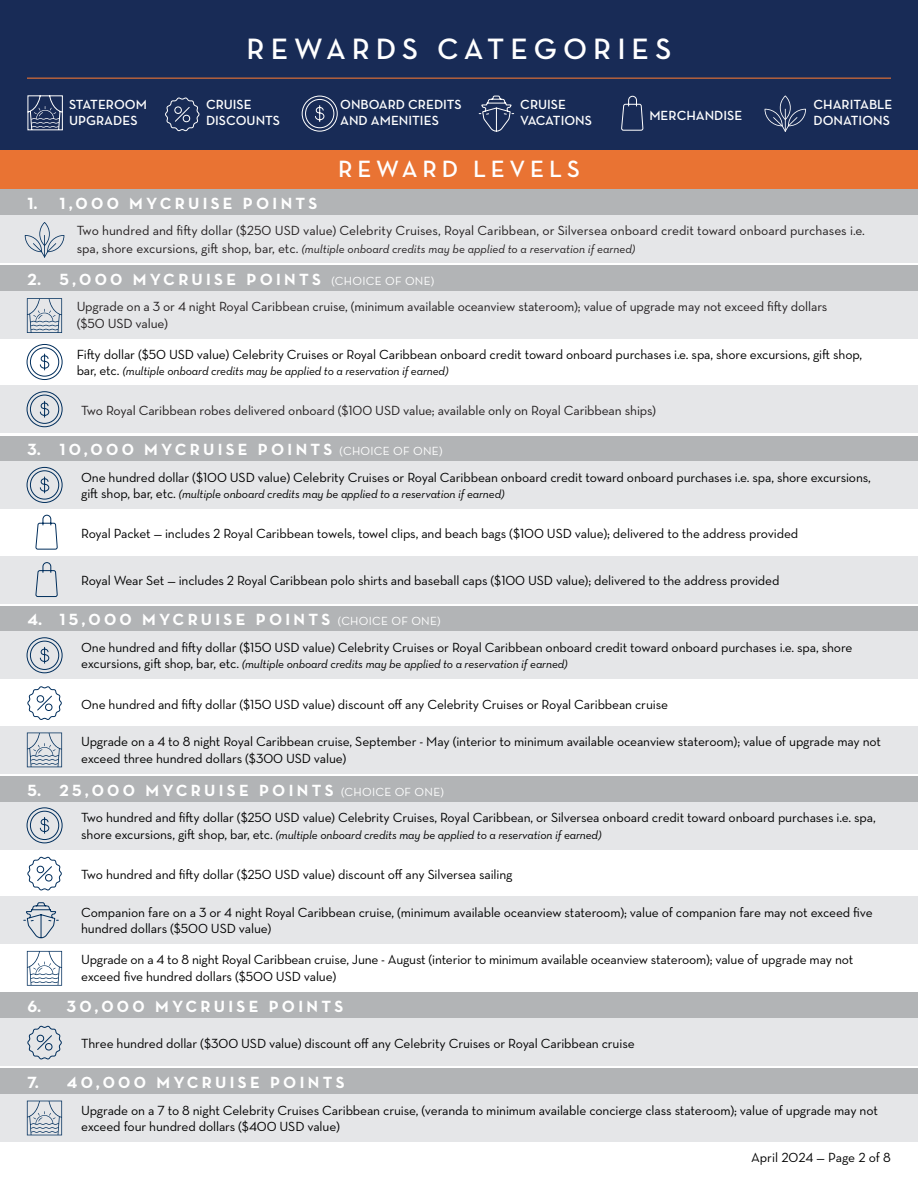
<style>
.page{position:relative;width:918px;height:1188px;background:#fff}
.page>*{position:absolute;margin:0;border:0;box-sizing:border-box;transform-origin:0 0}
.Sub2{font:30px "Neutraface Text Demi Alt";letter-spacing:.2em;color:#fff}
.Sub2-2{font:24px "Neutraface Text Demi Alt";letter-spacing:.2em;color:#fff}
.Prize{font:700 16.5px "Neutraface Text";letter-spacing:.2em;color:#fff}
.BODY_NUMBER_BULLET{font:13.5px/16.5px "Neutraface Text";letter-spacing:-.01em;color:#000}
.Body_num_reset{font:13.5px/16.5px "Neutraface Text";letter-spacing:-.01em;color:#000}
.BODY_NUMBER_BULLET-2{font:13.5px "Neutraface Text";letter-spacing:-.01em;color:#231f20}
.t1{font:600 13.5px "Neutraface Text";color:#fff}
.Body_num_reset-2{font:13.5px "Neutraface Text";letter-spacing:-.01em;color:#231f20}
.BODY_NUMBER_BULLET-3{font:italic 12px "Neutraface Text";letter-spacing:-.01em;color:#000}
.BODY_NUMBER_BULLET-4{font:italic 12px "Neutraface Text";color:#231f20}
.s1{font-style:normal;font-size:13.5px}
.s2{font-weight:400;font-size:12px}
</style>
<div class="page">
<div style="left:0;top:0;width:918px;height:150px;background:#182b56"></div>
<div style="left:0;top:150px;width:918px;height:40px;background:#e97333"></div>
<div style="left:0;top:190px;width:918px;height:25px;background:#b2b4b6"></div>
<div style="left:0;top:266px;width:918px;height:25px;background:#b2b4b6"></div>
<div style="left:0;top:606px;width:918px;height:26px;background:#b2b4b6"></div>
<div style="left:0;top:777px;width:918px;height:25px;background:#b2b4b6"></div>
<div style="left:0;top:436px;width:918px;height:25px;background:#b2b4b6"></div>
<div style="left:0;top:215px;width:918px;height:47px;background:#e5e6e8"></div>
<div style="left:0;top:291px;width:918px;height:48px;background:#e5e6e8"></div>
<div style="left:0;top:632px;width:918px;height:47px;background:#e5e6e8"></div>
<div style="left:0;top:802px;width:918px;height:47px;background:#e5e6e8"></div>
<div style="left:0;top:462px;width:918px;height:47px;background:#e5e6e8"></div>
<div style="left:0;top:386px;width:918px;height:47px;background:#e5e6e8"></div>
<div style="left:0;top:726px;width:918px;height:48px;background:#e5e6e8"></div>
<div style="left:0;top:897px;width:918px;height:47px;background:#e5e6e8"></div>
<div style="left:0;top:556px;width:918px;height:47px;background:#e5e6e8"></div>
<div style="left:0;top:993px;width:918px;height:25px;background:#b2b4b6"></div>
<div style="left:0;top:1069px;width:918px;height:25px;background:#b2b4b6"></div>
<div style="left:0;top:1018px;width:918px;height:48px;background:#e5e6e8"></div>
<div style="left:0;top:1094px;width:918px;height:48px;background:#e5e6e8"></div>
<hr style="left:27px;top:78px;width:864px;height:1px;background:#e97333">
<svg style="left:301px;top:95px;width:37px;height:37px"></svg>
<svg style="left:478px;top:95px;width:36px;height:37px"></svg>
<svg style="left:621px;top:95px;width:23px;height:36px"></svg>
<svg style="left:765px;top:95px;width:41px;height:37px"></svg>
<svg style="left:25px;top:222px;width:39px;height:35px"></svg>
<svg style="left:26px;top:344px;width:37px;height:36px"></svg>
<svg style="left:26px;top:391px;width:37px;height:37px"></svg>
<svg style="left:26px;top:637px;width:37px;height:37px"></svg>
<svg style="left:26px;top:807px;width:37px;height:37px"></svg>
<svg style="left:23px;top:902px;width:36px;height:37px"></svg>
<svg style="left:165px;top:97px;width:35px;height:35px"></svg>
<svg style="left:27px;top:686px;width:35px;height:34px"></svg>
<svg style="left:27px;top:856px;width:35px;height:35px"></svg>
<svg style="left:27px;top:1025px;width:35px;height:35px"></svg>
<svg style="left:26px;top:467px;width:37px;height:130px"></svg>
<svg style="left:27px;top:95px;width:36px;height:36px"></svg>
<svg style="left:27px;top:298px;width:35px;height:35px"></svg>
<svg style="left:27px;top:733px;width:35px;height:34px"></svg>
<svg style="left:27px;top:951px;width:35px;height:35px"></svg>
<svg style="left:27px;top:1101px;width:35px;height:34px"></svg>
<p class="Sub2" style="left:247px;top:30px;width:426px">REWARDS CATEGORIES</p>
<p class="t1" style="left:69px;top:96px;width:80px">STATEROOM</p>
<p class="t1" style="left:69px;top:112px;width:70px">UPGRADES</p>
<p class="t1" style="left:206px;top:96px;width:47px">CRUISE</p>
<p class="t1" style="left:206px;top:112px;width:76px">DISCOUNTS</p>
<p class="t1" style="left:340px;top:96px;width:123px">ONBOARD CREDITS</p>
<p class="t1" style="left:340px;top:112px;width:100px">AND AMENITIES</p>
<p class="t1" style="left:520px;top:96px;width:47px">CRUISE</p>
<p class="t1" style="left:520px;top:112px;width:73px">VACATIONS</p>
<p class="t1" style="left:649px;top:107px;width:95px">MERCHANDISE</p>
<p class="t1" style="left:814px;top:96px;width:80px">CHARITABLE</p>
<p class="t1" style="left:814px;top:112px;width:78px">DONATIONS</p>
<p class="Sub2-2" style="left:338px;top:154px;width:243px">REWARD LEVELS</p>
<p class="Prize" style="left:28px;top:193px;width:12px">1.</p>
<p class="Prize" style="left:59px;top:193px;width:260px">1,000 MYCRUISE POINTS</p>
<p class="BODY_NUMBER_BULLET-2" style="left:77px;top:222px;width:790px">Two hundred and fifty dollar ($250 USD value) Celebrity Cruises, Royal Caribbean, or Silversea onboard credit toward onboard purchases i.e.</p>
<p class="BODY_NUMBER_BULLET-4" style="left:77px;top:242px;width:560px"><span class="s1">spa, shore excursions, gift shop, bar, etc.</span> (multiple onboard credits may be applied to a reservation if earned)</p>
<p class="Prize" style="left:28px;top:269px;width:15px">2.</p>
<p class="Prize" style="left:59px;top:269px;width:376px">5,000 MYCRUISE POINTS <span class="s2">(CHOICE OF ONE)</span></p>
<p class="BODY_NUMBER_BULLET-2" style="left:77px;top:298px;width:752px">Upgrade on a 3 or 4 night Royal Caribbean cruise, (minimum available oceanview stateroom); value of upgrade may not exceed fifty dollars</p>
<p class="BODY_NUMBER_BULLET-2" style="left:77px;top:315px;width:93px">($50 USD value)</p>
<p class="BODY_NUMBER_BULLET" style="left:77px;top:346px;width:787px">Fifty dollar ($50 USD value) Celebrity Cruises or Royal Caribbean onboard credit toward onboard purchases i.e. spa, shore excursions, gift shop,</p>
<p class="BODY_NUMBER_BULLET-3" style="left:77px;top:364px;width:373px"><span class="s1">bar, etc.</span> (multiple onboard credits may be applied to a reservation if earned)</p>
<p class="Body_num_reset-2" style="left:81px;top:402px;width:577px">Two Royal Caribbean robes delivered onboard ($100 USD value; available only on Royal Caribbean ships)</p>
<p class="Prize" style="left:28px;top:439px;width:15px">3.</p>
<p class="Prize" style="left:59px;top:439px;width:385px">10,000 MYCRUISE POINTS <span class="s2">(CHOICE OF ONE)</span></p>
<p class="BODY_NUMBER_BULLET" style="left:81px;top:469px;width:791px">One hundred dollar ($100 USD value) Celebrity Cruises or Royal Caribbean onboard credit toward onboard purchases i.e. spa, shore excursions,</p>
<p class="BODY_NUMBER_BULLET-3" style="left:81px;top:487px;width:425px"><span class="s1">gift shop, bar, etc.</span> (multiple onboard credits may be applied to a reservation if earned)</p>
<p class="BODY_NUMBER_BULLET" style="left:81px;top:525px;width:719px">Royal Packet — includes 2 Royal Caribbean towels, towel clips, and beach bags ($100 USD value); delivered to the address provided</p>
<p class="BODY_NUMBER_BULLET" style="left:81px;top:572px;width:700px">Royal Wear Set — includes 2 Royal Caribbean polo shirts and baseball caps ($100 USD value); delivered to the address provided</p>
<p class="Prize" style="left:28px;top:609px;width:16px">4.</p>
<p class="Prize" style="left:59px;top:609px;width:383px">15,000 MYCRUISE POINTS <span class="s2">(CHOICE OF ONE)</span></p>
<p class="BODY_NUMBER_BULLET" style="left:81px;top:639px;width:773px">One hundred and fifty dollar ($150 USD value) Celebrity Cruises or Royal Caribbean onboard credit toward onboard purchases i.e. spa, shore</p>
<p class="BODY_NUMBER_BULLET-3" style="left:81px;top:657px;width:488px"><span class="s1">excursions, gift shop, bar, etc.</span> (multiple onboard credits may be applied to a reservation if earned)</p>
<p class="BODY_NUMBER_BULLET" style="left:81px;top:696px;width:588px">One hundred and fifty dollar ($150 USD value) discount off any Celebrity Cruises or Royal Caribbean cruise</p>
<p class="BODY_NUMBER_BULLET" style="left:81px;top:733px;width:801px">Upgrade on a 4 to 8 night Royal Caribbean cruise, September - May (interior to minimum available oceanview stateroom); value of upgrade may not exceed three hundred dollars ($300 USD value)</p>
<p class="Prize" style="left:28px;top:779px;width:15px">5.</p>
<p class="Prize" style="left:59px;top:779px;width:386px">25,000 MYCRUISE POINTS <span class="s2">(CHOICE OF ONE)</span></p>
<p class="BODY_NUMBER_BULLET" style="left:81px;top:809px;width:796px">Two hundred and fifty dollar ($250 USD value) Celebrity Cruises, Royal Caribbean, or Silversea onboard credit toward onboard purchases i.e. spa,</p>
<p class="BODY_NUMBER_BULLET-3" style="left:81px;top:827px;width:522px"><span class="s1">shore excursions, gift shop, bar, etc.</span> (multiple onboard credits may be applied to a reservation if earned)</p>
<p class="BODY_NUMBER_BULLET" style="left:81px;top:866px;width:433px">Two hundred and fifty dollar ($250 USD value) discount off any Silversea sailing</p>
<p class="BODY_NUMBER_BULLET" style="left:81px;top:904px;width:793px">Companion fare on a 3 or 4 night Royal Caribbean cruise, (minimum available oceanview stateroom); value of companion fare may not exceed five hundred dollars ($500 USD value)</p>
<p class="BODY_NUMBER_BULLET" style="left:81px;top:951px;width:774px">Upgrade on a 4 to 8 night Royal Caribbean cruise, June - August (interior to minimum available oceanview stateroom); value of upgrade may not exceed five hundred dollars ($500 USD value)</p>
<p class="Prize" style="left:28px;top:996px;width:15px">6.</p>
<p class="Prize" style="left:67px;top:996px;width:278px">30,000 MYCRUISE POINTS</p>
<p class="Body_num_reset" style="left:81px;top:1035px;width:555px">Three hundred dollar ($300 USD value) discount off any Celebrity Cruises or Royal Caribbean cruise</p>
<p class="Prize" style="left:28px;top:1072px;width:13px">7.</p>
<p class="Prize" style="left:67px;top:1072px;width:279px">40,000 MYCRUISE POINTS</p>
<p class="Body_num_reset" style="left:81px;top:1102px;width:798px">Upgrade on a 7 to 8 night Celebrity Cruises Caribbean cruise, (veranda to minimum available concierge class stateroom); value of upgrade may not exceed four hundred dollars ($400 USD value)</p>
<p class="Body_num_reset" style="left:751px;top:1149px;width:141px">April 2024 — Page 2 of 8</p>
</div>
